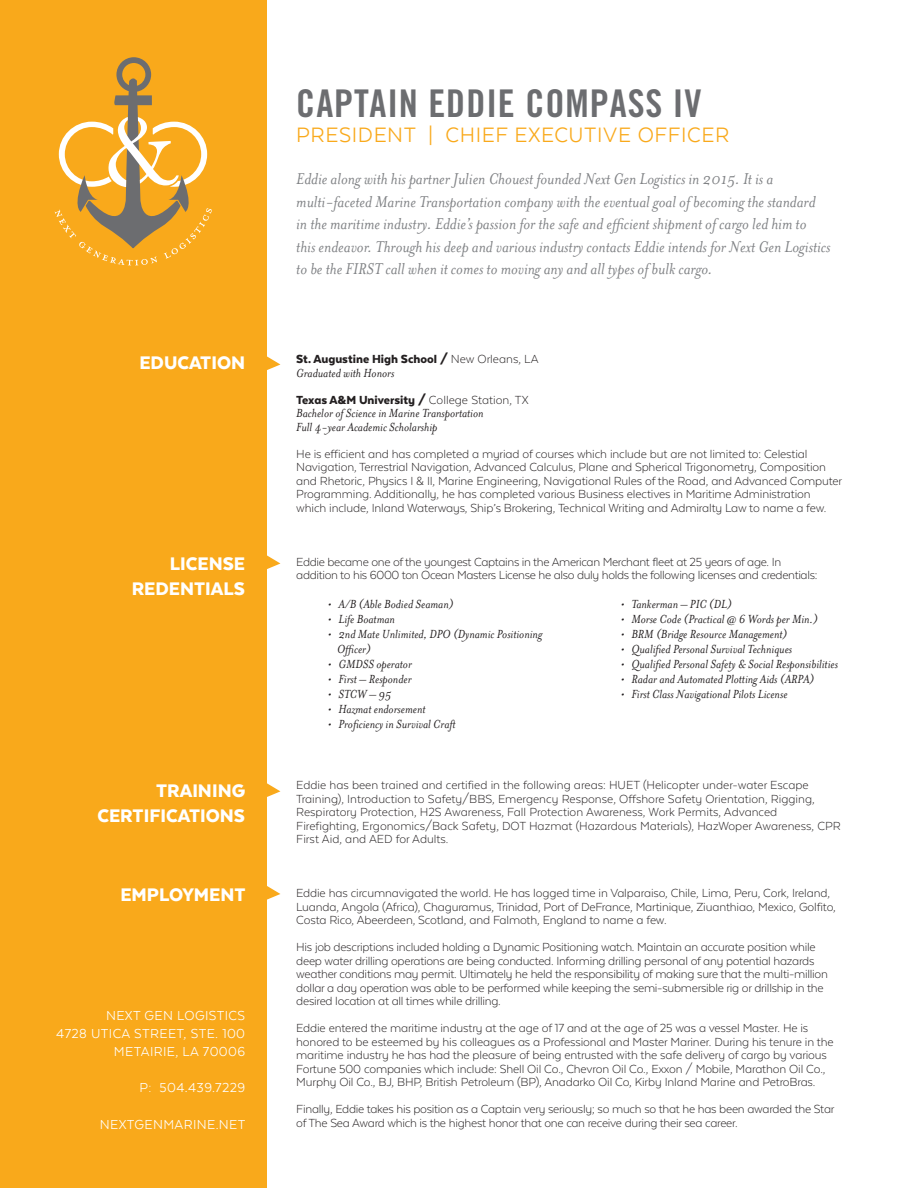
<style>
.page{position:relative;width:918px;height:1188px;background:#fff}
.page>*{position:absolute;margin:0;border:0;box-sizing:border-box;transform-origin:0 0}
.t1{font:38.25px "Trade Gothic LT Std Bd Cn 20";letter-spacing:.025em;color:#6c6d70}
.t2{font:24px "Texta Alt";letter-spacing:.025em;color:#f9a91b}
.t3{font:900 21px "Texta Alt";color:#fff}
.t4{font:italic 18px "Mrs Eaves";color:#808285}
.t5{font:15px "Texta Alt";letter-spacing:.025em;color:#fff}
.t6{font:300 13.5px/13.5px "Texta Alt";letter-spacing:-.01em;color:#231f20}
.t7{font:italic 13.5px "Mrs Eaves";color:#231f20}
.t8{font:900 13.5px "Texta Alt";color:#231f20}
.s1{font-weight:300}
</style>
<div class="page">
<div style="left:0;top:0;width:267px;height:1188px;background:#f9a91b"></div>
<svg style="left:267px;top:356px;width:13px;height:14px"></svg>
<svg style="left:267px;top:555px;width:13px;height:14px"></svg>
<svg style="left:267px;top:783px;width:13px;height:14px"></svg>
<svg style="left:267px;top:886px;width:13px;height:14px"></svg>
<svg style="left:55px;top:57px;width:157px;height:208px"></svg>
<p class="t1" style="left:296px;top:80px;width:407px">CAPTAIN EDDIE COMPASS IV</p>
<p class="t2" style="left:296px;top:123px;width:435px">PRESIDENT | CHIEF EXECUTIVE OFFICER</p>
<p class="t4" style="left:296px;top:169px;width:479px">Eddie along with his partner Julien Chouest founded Next Gen Logistics in 2015. It is a</p>
<p class="t4" style="left:296px;top:192px;width:521px">multi-faceted Marine Transportation company with the eventual goal of becoming the standard</p>
<p class="t4" style="left:296px;top:214px;width:512px">in the maritime industry. Eddie’s passion for the safe and efficient shipment of cargo led him to</p>
<p class="t4" style="left:296px;top:237px;width:536px">this endeavor. Through his deep and various industry contacts Eddie intends for Next Gen Logistics</p>
<p class="t4" style="left:296px;top:259px;width:418px">to be the FIRST call when it comes to moving any and all types of bulk cargo.</p>
<p class="t3" style="left:139px;top:351px;width:107px">EDUCATION</p>
<p class="t8" style="left:296px;top:352px;width:244px">St. Augustine High School / <span class="s1">New Orleans, LA</span></p>
<p class="t7" style="left:296px;top:365px;width:100px">Graduated with Honors</p>
<p class="t8" style="left:296px;top:392px;width:234px">Texas A&amp;M University / <span class="s1">College Station, TX</span></p>
<p class="t7" style="left:296px;top:406px;width:189px">Bachelor of Science in Marine Transportation</p>
<p class="t7" style="left:296px;top:419px;width:143px">Full 4-year Academic Scholarship</p>
<p class="t6" style="left:296px;top:447px;width:547px">He is efficient and has completed a myriad of courses which include but are not limited to: Celestial Navigation, Terrestrial Navigation, Advanced Calculus, Plane and Spherical Trigonometry, Composition and Rhetoric, Physics I &amp; II, Marine Engineering, Navigational Rules of the Road, and Advanced Computer Programming. Additionally, he has completed various Business electives in Maritime Administration which include, Inland Waterways, Ship’s Brokering, Technical Writing and Admiralty Law to name a few.</p>
<p class="t3" style="left:170px;top:553px;width:77px">LICENSE</p>
<p class="t3" style="left:132px;top:578px;width:115px">REDENTIALS</p>
<p class="t6" style="left:296px;top:555px;width:486px">Eddie became one of the youngest Captains in the American Merchant fleet at 25 years of age. In</p>
<p class="t6" style="left:296px;top:568px;width:523px">addition to his 6000 ton Ocean Masters License he also duly holds the following licenses and credentials:</p>
<p class="t7" style="left:328px;top:597px;width:127px">• A/B (Able Bodied Seaman)</p>
<p class="t7" style="left:328px;top:612px;width:69px">• Life Boatman</p>
<p class="t7" style="left:328px;top:627px;width:216px">• 2nd Mate Unlimited, DPO (Dynamic Positioning</p>
<p class="t7" style="left:337px;top:642px;width:35px">Officer)</p>
<p class="t7" style="left:328px;top:657px;width:86px">• GMDSS operator</p>
<p class="t7" style="left:328px;top:672px;width:85px">• First – Responder</p>
<p class="t7" style="left:328px;top:687px;width:65px">• STCW – 95</p>
<p class="t7" style="left:328px;top:702px;width:99px">• Hazmat endorsement</p>
<p class="t7" style="left:328px;top:717px;width:129px">• Proficiency in Survival Craft</p>
<p class="t7" style="left:621px;top:597px;width:113px">• Tankerman – PIC (DL)</p>
<p class="t7" style="left:621px;top:612px;width:199px">• Morse Code (Practical @ 6 Words per Min.)</p>
<p class="t7" style="left:621px;top:627px;width:168px">• BRM (Bridge Resource Management)</p>
<p class="t7" style="left:621px;top:642px;width:173px">• Qualified Personal Survival Techniques</p>
<p class="t7" style="left:621px;top:657px;width:219px">• Qualified Personal Safety &amp; Social Responsibilities</p>
<p class="t7" style="left:621px;top:672px;width:195px">• Radar and Automated Plotting Aids (ARPA)</p>
<p class="t7" style="left:621px;top:687px;width:168px">• First Class Navigational Pilots License</p>
<p class="t3" style="left:156px;top:780px;width:91px">TRAINING</p>
<p class="t3" style="left:97px;top:805px;width:149px">CERTIFICATIONS</p>
<p class="t6" style="left:296px;top:778px;width:546px">Eddie has been trained and certified in the following areas: HUET (Helicopter under-water Escape Training), Introduction to Safety/BBS, Emergency Response, Offshore Safety Orientation, Rigging, Respiratory Protection, H2S Awareness, Fall Protection Awareness, Work Permits, Advanced Firefighting, Ergonomics/Back Safety, DOT Hazmat (Hazardous Materials), HazWoper Awareness, CPR First Aid, and AED for Adults.</p>
<p class="t3" style="left:120px;top:884px;width:127px">EMPLOYMENT</p>
<p class="t5" style="left:106px;top:1007px;width:141px">NEXT GEN LOGISTICS</p>
<p class="t5" style="left:56px;top:1026px;width:190px">4728 UTICA STREET, STE. 100</p>
<p class="t5" style="left:114px;top:1044px;width:133px">METAIRIE, LA 70006</p>
<p class="t5" style="left:140px;top:1080px;width:107px">P: 504.439.7229</p>
<p class="t5" style="left:100px;top:1117px;width:147px">NEXTGENMARINE.NET</p>
<p class="t6" style="left:296px;top:886px;width:541px">Eddie has circumnavigated the world. He has logged time in Valparaiso, Chile, Lima, Peru, Cork, Ireland,<br>Luanda, Angola (Africa), Chaguramus, Trinidad, Port of DeFrance, Martinique, Ziuanthiao, Mexico, Golfito,<br>Costa Rico, Abeerdeen, Scotland, and Falmoth, England to name a few.</p>
<p class="t6" style="left:296px;top:940px;width:533px">His job descriptions included holding a Dynamic Positioning watch. Maintain an accurate position while deep water drilling operations are being conducted. Informing drilling personal of any potential hazards weather conditions may permit. Ultimately he held the responsibility of making sure that the multi-million dollar a day operation was able to be performed while keeping the semi-submersible rig or drillship in the desired location at all times while drilling.</p>
<p class="t6" style="left:296px;top:1021px;width:539px">Eddie entered the maritime industry at the age of 17 and at the age of 25 was a vessel Master. He is honored to be esteemed by his colleagues as a Professional and Master Mariner. During his tenure in the maritime industry he has had the pleasure of being entrusted with the safe delivery of cargo by various Fortune 500 companies which include: Shell Oil Co., Chevron Oil Co., Exxon / Mobile, Marathon Oil Co., Murphy Oil Co., BJ, BHP, British Petroleum (BP), Anadarko Oil Co, Kirby Inland Marine and PetroBras.</p>
<p class="t6" style="left:296px;top:1102px;width:540px">Finally, Eddie takes his position as a Captain very seriously; so much so that he has been awarded the Star of The Sea Award which is the highest honor that one can receive during their sea career.</p>
</div>
